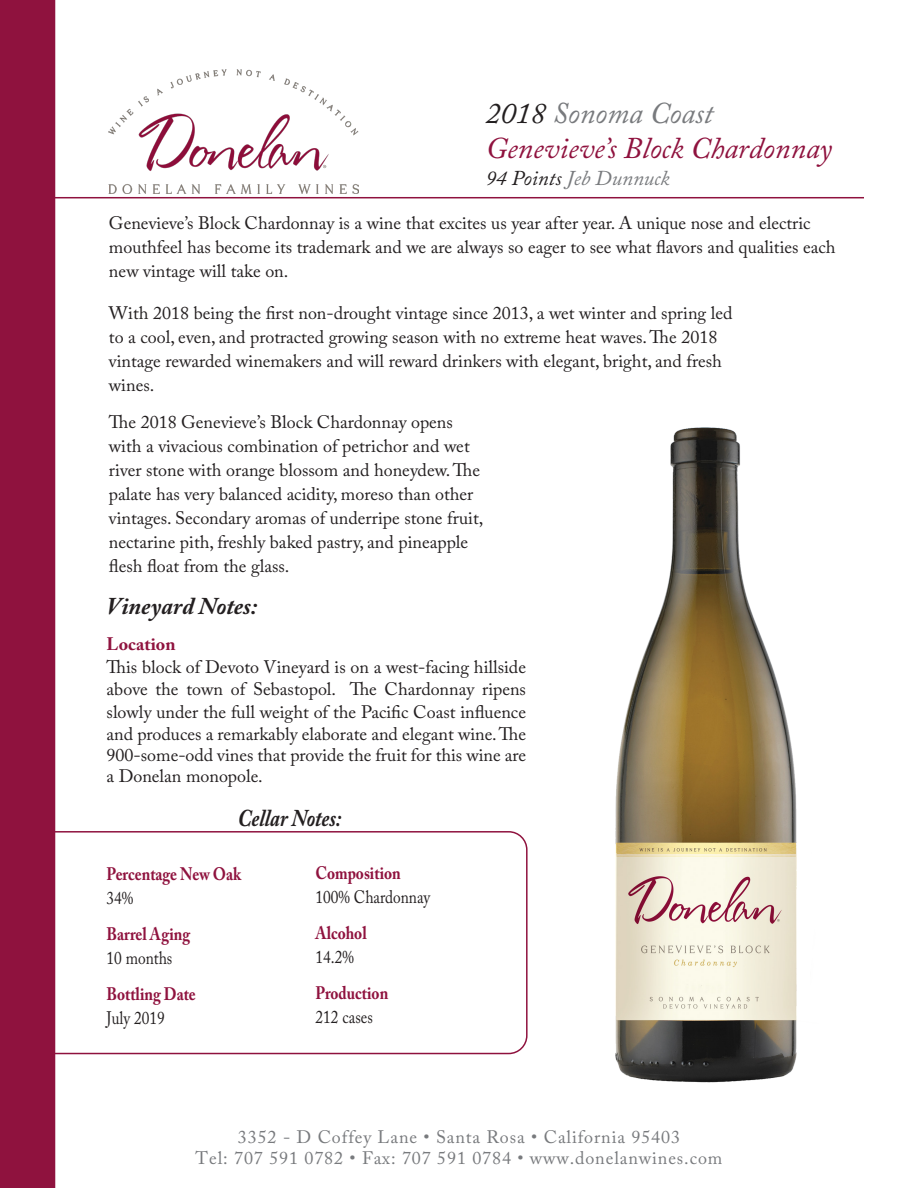
<style>
.page{position:relative;width:918px;height:1188px;background:#fff}
.page>*{position:absolute;margin:0;border:0;box-sizing:border-box;transform-origin:0 0}
.t1{font:italic 30px "Adobe Caslon Pro";color:#8f123e}
.t2{font:italic 30px "Adobe Caslon Pro";color:#787a7d}
.t3{font:italic 700 24px "Adobe Caslon Pro";color:#231f20}
.t4{font:italic 700 24px "Adobe Caslon Pro";color:#231f20;scale:.85 1}
.t5{font:italic 21px "Adobe Caslon Pro";color:#787a7d}
.t6{font:18px/24px "Adobe Caslon Pro";color:#231f20}
.t7{font:18px "Adobe Caslon Pro";letter-spacing:.05em;color:#787a7d}
.t8{font:700 18px "Adobe Caslon Pro";color:#8f123e;scale:.85 1}
.t9{font:18px "Adobe Caslon Pro";color:#231f20;scale:.85 1}
.t10{font:700 18px "Adobe Caslon Pro";color:#8f123e}
.s1{color:#231f20}
</style>
<div class="page">
<img style="left:109px;top:70px;width:249px;height:124px">
<hr style="left:54px;top:197px;width:810px;height:1px;background:#8f123e">
<div style="left:0;top:0;width:55px;height:1188px;background:#8f123e"></div>
<div style="left:19px;top:831px;width:509px;height:223px;border:2px solid #8f123e;border-radius:18px"></div>
<img style="left:615px;top:427px;width:182px;height:656px">
<p class="t2" style="left:486px;top:95px;width:229px"><span class="s1">2018</span> Sonoma Coast</p>
<p class="t1" style="left:486px;top:130px;width:348px">Genevieve’s Block Chardonnay</p>
<p class="t5" style="left:486px;top:165px;width:185px"><span class="s1">94 Points</span> Jeb Dunnuck</p>
<p class="t6" style="left:109px;top:211px;width:728px">Genevieve’s Block Chardonnay is a wine that excites us year after year. A unique nose and electric mouthfeel has become its trademark and we are always so eager to see what flavors and qualities each new vintage will take on.</p>
<p class="t6" style="left:109px;top:301px;width:625px">With 2018 being the first non-drought vintage since 2013, a wet winter and spring led to a cool, even, and protracted growing season with no extreme heat waves. The 2018 vintage rewarded winemakers and will reward drinkers with elegant, bright, and fresh wines.</p>
<p class="t6" style="left:109px;top:410px;width:376px">The 2018 Genevieve’s Block Chardonnay opens with a vivacious combination of petrichor and wet river stone with orange blossom and honeydew. The palate has very balanced acidity, moreso than other vintages. Secondary aromas of underripe stone fruit, nectarine pith, freshly baked pastry, and pineapple flesh float from the glass.</p>
<p class="t3" style="left:107px;top:592px;width:152px">Vineyard Notes:</p>
<p class="t10" style="left:107px;top:634px;width:70px">Location</p>
<p class="t6" style="left:107px;top:656px;width:421px;line-height:21.9px;text-align:justify">This block of Devoto Vineyard is on a west-facing hillside above the town of Sebastopol. The Chardonnay ripens slowly under the full weight of the Pacific Coast influence and produces a remarkably elaborate and elegant wine. The 900-some-odd vines that provide the fruit for this wine are a Donelan monopole.</p>
<p class="t4" style="left:238px;top:804px;width:123px">Cellar Notes:</p>
<p class="t8" style="left:107px;top:864px;width:160px">Percentage New Oak</p>
<p class="t9" style="left:107px;top:888px;width:33px">34%</p>
<p class="t8" style="left:107px;top:924px;width:100px">Barrel Aging</p>
<p class="t9" style="left:107px;top:948px;width:79px">10 months</p>
<p class="t8" style="left:107px;top:984px;width:107px">Bottling Date</p>
<p class="t9" style="left:107px;top:1008px;width:70px">July 2019</p>
<p class="t8" style="left:316px;top:863px;width:102px">Composition</p>
<p class="t9" style="left:316px;top:887px;width:136px">100% Chardonnay</p>
<p class="t8" style="left:316px;top:923px;width:62px">Alcohol</p>
<p class="t9" style="left:316px;top:947px;width:47px">14.2%</p>
<p class="t8" style="left:316px;top:983px;width:87px">Production</p>
<p class="t9" style="left:316px;top:1007px;width:69px">212 cases</p>
<p class="t7" style="left:238px;top:1126px;width:444px">3352 - D Coffey Lane • Santa Rosa • California 95403</p>
<p class="t7" style="left:196px;top:1147px;width:528px">Tel: 707 591 0782 • Fax: 707 591 0784 • www.donelanwines.com</p>
</div>
